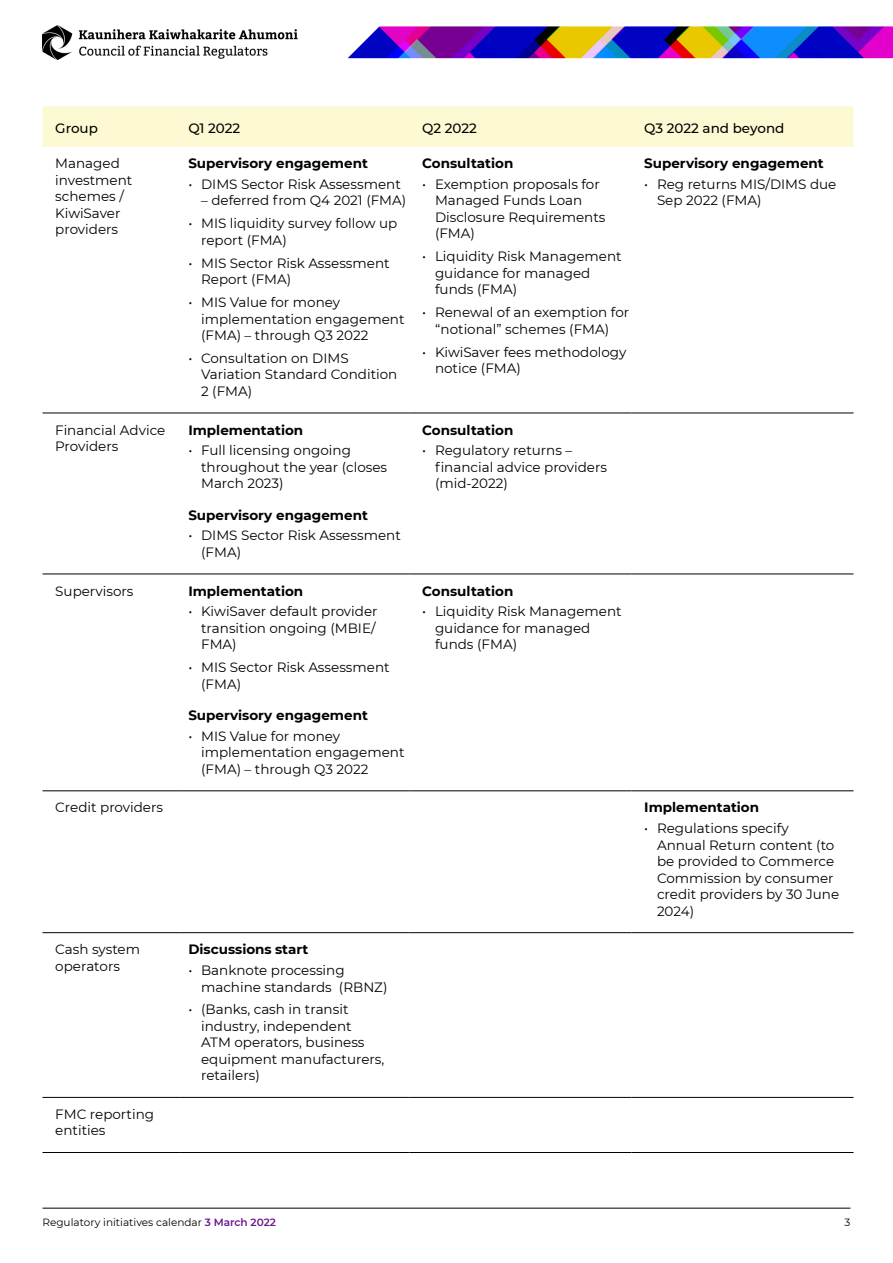
<style>
.page{position:relative;width:893px;height:1263px;background:#fff}
.page>*{position:absolute;margin:0;border:0;box-sizing:border-box;transform-origin:0 0}
.Table_body{font:13.5px/16.5px "Montserrat";color:#000}
.Subhead{font:700 13.5px "Montserrat";color:#000}
.Table_body-2{font:500 13.5px "Montserrat";letter-spacing:-.005em;color:#000}
.t1{font:10.5px "Montserrat";color:#000}
.s1{font-weight:600;color:#6c158d}
</style>
<div class="page">
<hr style="left:43px;top:1208px;width:807px;height:1px;background:#000">
<img style="left:43px;top:25px;width:254px;height:35px">
<img style="left:348px;top:26px;width:545px;height:32px">
<div style="left:43px;top:106px;width:810px;height:41px;background:#fdf9d2"></div>
<hr style="left:43px;top:413px;width:137px;height:1px;background:#000">
<hr style="left:180px;top:413px;width:229px;height:1px;background:#000">
<hr style="left:409px;top:413px;width:222px;height:1px;background:#000">
<hr style="left:631px;top:413px;width:222px;height:1px;background:#000">
<hr style="left:43px;top:574px;width:137px;height:1px;background:#000">
<hr style="left:180px;top:574px;width:229px;height:1px;background:#000">
<hr style="left:409px;top:574px;width:222px;height:1px;background:#000">
<hr style="left:631px;top:574px;width:222px;height:1px;background:#000">
<hr style="left:43px;top:790px;width:137px;height:1px;background:#000">
<hr style="left:180px;top:790px;width:229px;height:1px;background:#000">
<hr style="left:409px;top:790px;width:222px;height:1px;background:#000">
<hr style="left:631px;top:790px;width:222px;height:1px;background:#000">
<hr style="left:43px;top:932px;width:137px;height:1px;background:#000">
<hr style="left:180px;top:932px;width:229px;height:1px;background:#000">
<hr style="left:409px;top:932px;width:222px;height:1px;background:#000">
<hr style="left:631px;top:932px;width:222px;height:1px;background:#000">
<hr style="left:43px;top:1097px;width:137px;height:1px;background:#000">
<hr style="left:180px;top:1097px;width:229px;height:1px;background:#000">
<hr style="left:409px;top:1097px;width:222px;height:1px;background:#000">
<hr style="left:631px;top:1097px;width:222px;height:1px;background:#000">
<hr style="left:43px;top:1152px;width:137px;height:1px;background:#000">
<hr style="left:180px;top:1152px;width:229px;height:1px;background:#000">
<hr style="left:409px;top:1152px;width:222px;height:1px;background:#000">
<hr style="left:631px;top:1152px;width:222px;height:1px;background:#000">
<p class="Table_body-2" style="left:55px;top:119px;width:44px">Group</p>
<p class="Table_body-2" style="left:188px;top:119px;width:54px">Q1 2022</p>
<p class="Table_body-2" style="left:422px;top:119px;width:56px">Q2 2022</p>
<p class="Table_body-2" style="left:644px;top:119px;width:142px">Q3 2022 and beyond</p>
<p class="Table_body" style="left:55px;top:155px;width:79px">Managed investment schemes /<br>KiwiSaver providers</p>
<p class="Subhead" style="left:188px;top:154px;width:181px">Supervisory engagement</p>
<p class="Subhead" style="left:422px;top:154px;width:93px">Consultation</p>
<p class="Table_body" style="left:435px;top:175px;width:172px;text-indent:-13px">• Exemption proposals for<br>Managed Funds Loan<br>Disclosure Requirements (FMA)</p>
<p class="Table_body" style="left:435px;top:248px;width:188px;text-indent:-13px">• Liquidity Risk Management guidance for managed funds (FMA)</p>
<p class="Table_body" style="left:422px;top:304px;width:208px;text-align:center">• Renewal of an exemption for “notional” schemes (FMA)</p>
<p class="Table_body" style="left:435px;top:343px;width:193px;text-indent:-13px">• KiwiSaver fees methodology notice (FMA)</p>
<p class="Subhead" style="left:644px;top:154px;width:181px">Supervisory engagement</p>
<p class="Table_body" style="left:657px;top:175px;width:181px;text-indent:-13px">• Reg returns MIS/DIMS due<br>Sep 2022 (FMA)</p>
<p class="Table_body" style="left:188px;top:175px;width:214px">• DIMS Sector Risk Assessment</p>
<p class="Table_body" style="left:201px;top:192px;width:207px">– deferred from Q4 2021 (FMA)</p>
<p class="Table_body" style="left:201px;top:215px;width:198px;text-indent:-13px">• MIS liquidity survey follow up report (FMA)</p>
<p class="Table_body" style="left:201px;top:254px;width:190px;text-indent:-13px">• MIS Sector Risk Assessment<br>Report (FMA)</p>
<p class="Table_body" style="left:201px;top:294px;width:205px;text-indent:-13px">• MIS Value for money implementation engagement (FMA) – through Q3 2022</p>
<p class="Table_body" style="left:201px;top:349px;width:198px;text-indent:-13px">• Consultation on DIMS<br>Variation Standard Condition<br>2 (FMA)</p>
<p class="Table_body" style="left:55px;top:421px;width:112px">Financial Advice<br>Providers</p>
<p class="Subhead" style="left:188px;top:420px;width:116px">Implementation</p>
<p class="Table_body" style="left:201px;top:442px;width:188px;text-indent:-13px">• Full licensing ongoing throughout the year (closes<br>March 2023)</p>
<p class="Subhead" style="left:188px;top:505px;width:181px">Supervisory engagement</p>
<p class="Table_body" style="left:201px;top:527px;width:201px;text-indent:-13px">• DIMS Sector Risk Assessment (FMA)</p>
<p class="Table_body" style="left:55px;top:582px;width:80px">Supervisors</p>
<p class="Subhead" style="left:188px;top:581px;width:116px">Implementation</p>
<p class="Table_body" style="left:201px;top:603px;width:178px;text-indent:-13px">• KiwiSaver default provider transition ongoing (MBIE/<br>FMA)</p>
<p class="Table_body" style="left:201px;top:659px;width:190px;text-indent:-13px">• MIS Sector Risk Assessment (FMA)</p>
<p class="Subhead" style="left:188px;top:705px;width:181px">Supervisory engagement</p>
<p class="Table_body" style="left:201px;top:727px;width:205px;text-indent:-13px">• MIS Value for money implementation engagement (FMA) – through Q3 2022</p>
<p class="Subhead" style="left:422px;top:420px;width:93px">Consultation</p>
<p class="Table_body" style="left:435px;top:442px;width:174px;text-indent:-13px">• Regulatory returns – financial advice providers (mid-2022)</p>
<p class="Subhead" style="left:422px;top:581px;width:93px">Consultation</p>
<p class="Table_body" style="left:435px;top:603px;width:188px;text-indent:-13px">• Liquidity Risk Management guidance for managed funds (FMA)</p>
<p class="Table_body" style="left:55px;top:799px;width:109px">Credit providers</p>
<p class="Subhead" style="left:644px;top:798px;width:116px">Implementation</p>
<p class="Table_body" style="left:657px;top:820px;width:184px;text-indent:-13px">• Regulations specify<br>Annual Return content (to be provided to Commerce<br>Commission by consumer credit providers by 30 June<br>2024)</p>
<p class="Table_body" style="left:55px;top:941px;width:86px">Cash system operators</p>
<p class="Subhead" style="left:188px;top:940px;width:121px">Discussions start</p>
<p class="Table_body" style="left:201px;top:961px;width:188px;text-indent:-13px">• Banknote processing machine standards (RBNZ)</p>
<p class="Table_body" style="left:201px;top:1001px;width:185px;text-indent:-13px">• (Banks, cash in transit industry, independent<br>ATM operators, business equipment manufacturers, retailers)</p>
<p class="Table_body" style="left:55px;top:1105px;width:100px">FMC reporting entities</p>
<p class="t1" style="left:43px;top:1215px;width:235px">Regulatory initiatives calendar <span class="s1">3 March 2022</span></p>
<p class="t1" style="left:844px;top:1215px;width:7px">3</p>
</div>
